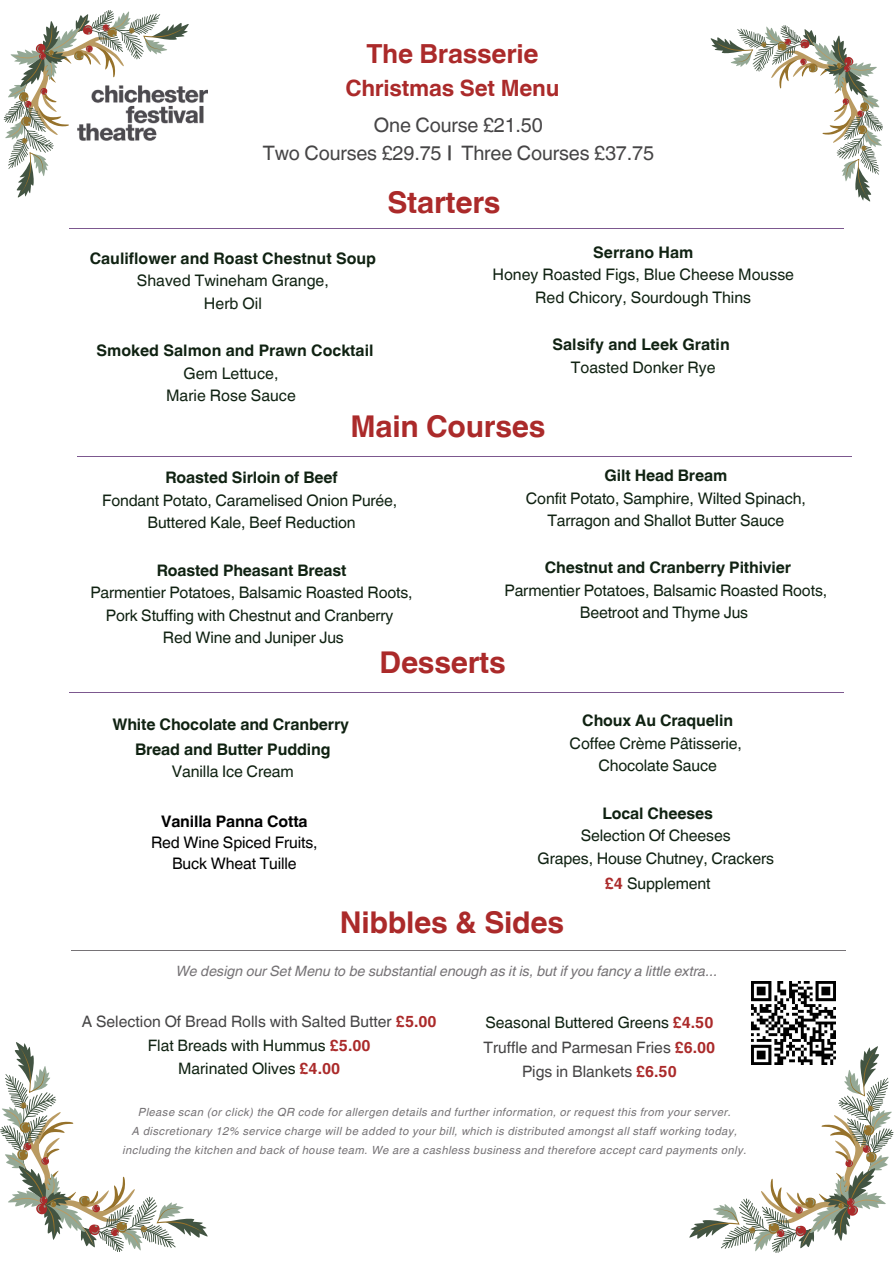
<style>
.page{position:relative;width:894px;height:1264px;background:#fff}
.page>*{position:absolute;margin:0;border:0;box-sizing:border-box;transform-origin:0 0}
.t1{font:700 30px "Helvetica World";letter-spacing:-.01em;color:#ab2a2a}
.t2{font:700 26.25px "Helvetica World";letter-spacing:-.01em;color:#ab2a2a}
.t3{font:700 22.5px "Helvetica World";letter-spacing:-.01em;color:#ab2a2a}
.t4{font:19.8px/27.5px "Helvetica World";letter-spacing:-.01em;color:#464546;text-align:center}
.t5{font:15.9px/22.5px "Helvetica World";letter-spacing:-.01em;color:#102212;text-align:center}
.t6{font:700 15.9px/22.5px "Helvetica World";color:#102212;text-align:center}
.t7{font:15.9px/21.3px "Helvetica World";letter-spacing:-.01em;color:#000;text-align:center}
.t8{font:15.75px/23.7px "Helvetica World";color:#464546;text-align:center}
.t9{font:italic 14.25px "Helvetica World";color:#767376}
.t10{font:italic 11.25px "Helvetica World";letter-spacing:.04em;color:#767376}
.s1{font-weight:700}
.s2{font-weight:400}
.s3{font-weight:700;color:#ab2a2a}
.s4{color:#102212}
</style>
<div class="page">
<hr style="left:71px;top:950px;width:774px;height:1px;background:#767376">
<hr style="left:69px;top:228px;width:774px;height:1px;background:#7c588f">
<hr style="left:69px;top:691px;width:774px;height:1px;background:#7c588f">
<hr style="left:77px;top:456px;width:774px;height:1px;background:#7c588f">
<img style="left:751px;top:981px;width:83px;height:64px">
<svg style="left:4px;top:10px;width:185px;height:188px"></svg>
<svg style="left:710px;top:25px;width:172px;height:177px"></svg>
<svg style="left:689px;top:1045px;width:204px;height:207px"></svg>
<svg style="left:0;top:1042px;width:208px;height:209px"></svg>
<img style="left:77px;top:82px;width:131px;height:63px">
<h4 class="t2" style="left:366px;top:32px;width:174px">The Brasserie</h4>
<h4 class="t3" style="left:345px;top:69px;width:216px">Christmas Set Menu</h4>
<h1 class="t4" style="left:263px;top:111px;width:392px">One Course £21.50<br>Two Courses £29.75 <span class="s1">|</span> Three Courses £37.75</h1>
<h4 class="t6" style="left:90px;top:245px;width:288px">Cauliflower and Roast Chestnut Soup<br><span class="s2">Shaved Twineham Grange,<br>Herb Oil</span></h4>
<h4 class="t6" style="left:97px;top:337px;width:278px">Smoked Salmon and Prawn Cocktail<br><span class="s2">Gem Lettuce,<br>Marie Rose Sauce</span></h4>
<h4 class="t1" style="left:387px;top:178px;width:114px">Starters</h4>
<h4 class="t5" style="left:492px;top:241px;width:303px"><span class="s1">Serrano Ham<br></span>Honey Roasted Figs, Blue Cheese Mousse<br>Red Chicory, Sourdough Thins</h4>
<h4 class="t6" style="left:552px;top:331px;width:179px">Salsify and Leek Gratin<br><span class="s2">Toasted Donker Rye</span></h4>
<h5 class="t1" style="left:350px;top:402px;width:196px">Main Courses</h5>
<p class="t5" style="left:102px;top:466px;width:297px"><span class="s1">Roasted Sirloin of Beef<br></span>Fondant Potato, Caramelised Onion Purée,<br>Buttered Kale, Beef Reduction</p>
<h4 class="t5" style="left:90px;top:559px;width:324px"><span class="s1">Roasted Pheasant Breast<br></span>Parmentier Potatoes, Balsamic Roasted Roots, Pork Stuffing with Chestnut and Cranberry<br>Red Wine and Juniper Jus</h4>
<h1 class="t5" style="left:526px;top:464px;width:281px"><span class="s1">Gilt Head Bream<br></span>Confit Potato, Samphire, Wilted Spinach,<br>Tarragon and Shallot Butter Sauce</h1>
<h4 class="t5" style="left:504px;top:556px;width:324px"><span class="s1">Chestnut and Cranberry Pithivier<br></span>Parmentier Potatoes, Balsamic Roasted Roots,<br>Beetroot and Thyme Jus</h4>
<h1 class="t6" style="left:112px;top:710px;width:238px;line-height:24.9px">White Chocolate and Cranberry<br>Bread and Butter Pudding</h1>
<h1 class="t5" style="left:172px;top:760px;width:123px">Vanilla Ice Cream</h1>
<p class="t7" style="left:151px;top:810px;width:168px"><span class="s1">Vanilla Panna Cotta<br></span>Red Wine Spiced Fruits,<br>Buck Wheat Tuille</p>
<p class="t1" style="left:379px;top:637px;width:128px">Desserts</p>
<h4 class="t5" style="left:569px;top:709px;width:174px"><span class="s1">Choux Au Craquelin<br></span>Coffee Crème Pâtisserie,<br>Chocolate Sauce</h4>
<h4 class="t5" style="left:537px;top:802px;width:238px"><span class="s1">Local Cheeses<br></span>Selection Of Cheeses<br>Grapes, House Chutney, Crackers</h4>
<h4 class="t5" style="left:604px;top:871px;width:107px"><span class="s3">£4</span> Supplement</h4>
<h4 class="t1" style="left:339px;top:897px;width:226px">Nibbles &amp; Sides</h4>
<h1 class="t9" style="left:176px;top:959px;width:543px">We design our Set Menu to be substantial enough as it is, but if you fancy a little extra...</h1>
<h4 class="t8" style="left:82px;top:1009px;width:356px">A Selection Of Bread Rolls with Salted Butter <span class="s3">£5.00<br></span><span class="s4">Flat Breads with Hummus</span> <span class="s3">£5.00<br></span><span class="s4">Marinated Olives</span> <span class="s3">£4.00</span></h4>
<h4 class="t8" style="left:483px;top:1010px;width:233px;line-height:24.8px"><span class="s4">Seasonal Buttered Greens</span> <span class="s3">£4.50<br></span>Truffle and Parmesan Fries <span class="s3">£6.00<br></span>Pigs in Blankets <span class="s3">£6.50</span></h4>
<p class="t10" style="left:139px;top:1103px;width:594px">Please scan (or click) the QR code for allergen details and further information, or request this from your server.</p>
<h2 class="t10" style="left:132px;top:1121px;width:606px">A discretionary 12% service charge will be added to your bill, which is distributed amongst all staff working today,</h2>
<h3 class="t10" style="left:123px;top:1140px;width:625px">including the kitchen and back of house team. We are a cashless business and therefore accept card payments only.</h3>
</div>
